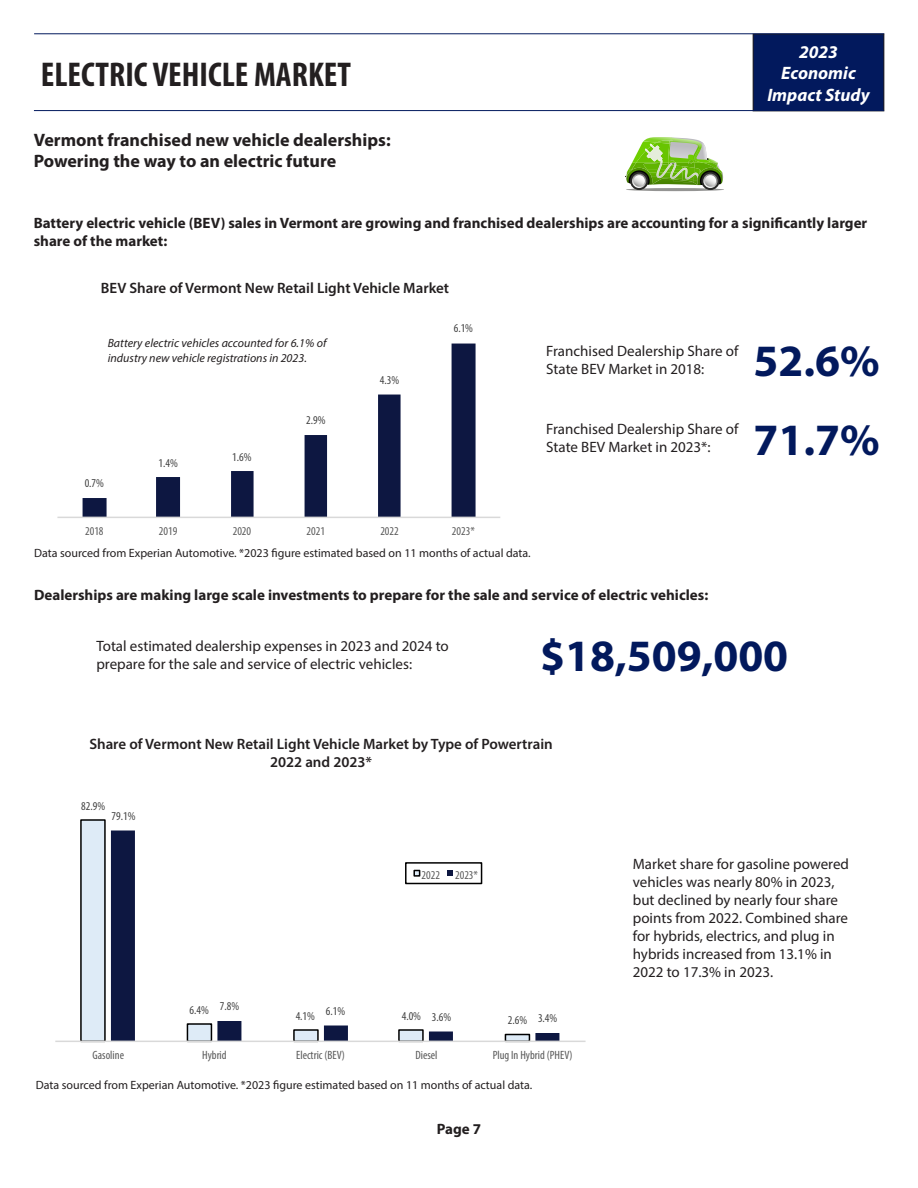
<style>
.page{position:relative;width:918px;height:1188px;background:#fff}
.page>*{position:absolute;margin:0;border:0;box-sizing:border-box;transform-origin:0 0}
.t1{font:700 45px "Myriad Pro";color:#02195d}
.t2{font:700 condensed 34.5px "Myriad Pro";color:#231f20}
.t3{font:700 18px/21.6px "Myriad Pro";color:#231f20}
.t4{font:italic 700 18px "Myriad Pro";color:#fff}
.Main_with_no_bullet{font:15px/18px "Myriad Pro";color:#231f20}
.t5{font:700 15px/18px "Myriad Pro";color:#231f20}
.t6{font:600 15px "Myriad Pro";color:#231f20}
.Data_Source{font:12px "Myriad Pro";color:#231f20}
.t7{font:condensed 12px "Myriad Pro";color:#595959}
.Data_Source-2{font:italic 12px/14.4px "Myriad Pro";color:#231f20}
.t8{font:condensed 12px "Myriad Pro";color:#404040}
</style>
<div class="page">
<svg style="left:79px;top:819px;width:56px;height:222px"></svg>
<svg style="left:111px;top:831px;width:448px;height:210px"></svg>
<hr style="left:55px;top:1041px;width:531px;height:1px;background:#d9d9d9">
<div style="left:405px;top:862px;width:77px;height:22px;border:2px solid #000"></div>
<div style="left:413px;top:870px;width:7px;height:7px;border:2px solid #000"></div>
<svg style="left:448px;top:870px;width:5px;height:6px"></svg>
<svg style="left:83px;top:344px;width:393px;height:173px"></svg>
<hr style="left:57px;top:517px;width:443px;height:1px;background:#d9d9d9">
<div style="left:753px;top:34px;width:131px;height:77px;background:#02195d"></div>
<div style="left:753px;top:34px;width:131px;height:77px;border:1px solid #231f20"></div>
<hr style="left:34px;top:33px;width:850px;height:1px;background:#02195d">
<hr style="left:34px;top:110px;width:850px;height:1px;background:#02195d">
<hr style="left:626px;top:188px;width:98px;height:3px;background:#949493;border-radius:50%">
<svg style="left:701px;top:172px;width:19px;height:18px"></svg>
<svg style="left:630px;top:172px;width:18px;height:18px"></svg>
<svg style="left:626px;top:137px;width:97px;height:51px"></svg>
<img style="left:672px;top:179px;width:21px;height:4px">
<p class="t2" style="left:41px;top:53px;width:312px">ELECTRIC VEHICLE MARKET</p>
<p class="t3" style="left:34px;top:128px;width:358px">Vermont franchised new vehicle dealerships:<br>Powering the way to an electric future</p>
<p class="t4" style="left:799px;top:40px;width:40px">2023</p>
<p class="t4" style="left:781px;top:61px;width:76px">Economic</p>
<p class="t4" style="left:767px;top:83px;width:104px">Impact Study</p>
<p class="t5" style="left:34px;top:214px;width:835px">Battery electric vehicle (BEV) sales in Vermont are growing and franchised dealerships are accounting for a significantly larger share of the market:</p>
<p class="t6" style="left:101px;top:279px;width:350px">BEV Share of Vermont New Retail Light Vehicle Market</p>
<p class="Data_Source-2" style="left:108px;top:336px;width:220px">Battery electric vehicles accounted for 6.1% of industry new vehicle registrations in 2023.</p>
<p class="t8" style="left:85px;top:476px;width:21px">0.7%</p>
<p class="t8" style="left:159px;top:455px;width:21px">1.4%</p>
<p class="t8" style="left:232px;top:450px;width:21px">1.6%</p>
<p class="t8" style="left:306px;top:413px;width:21px">2.9%</p>
<p class="t8" style="left:380px;top:373px;width:21px">4.3%</p>
<p class="t8" style="left:454px;top:321px;width:21px">6.1%</p>
<p class="t7" style="left:85px;top:524px;width:20px">2018</p>
<p class="t7" style="left:159px;top:524px;width:20px">2019</p>
<p class="t7" style="left:233px;top:524px;width:20px">2020</p>
<p class="t7" style="left:307px;top:524px;width:20px">2021</p>
<p class="t7" style="left:380px;top:524px;width:20px">2022</p>
<p class="t7" style="left:452px;top:524px;width:24px">2023*</p>
<p class="Data_Source" style="left:34px;top:546px;width:498px">Data sourced from Experian Automotive. *2023 figure estimated based on 11 months of actual data.</p>
<p class="Main_with_no_bullet" style="left:546px;top:342px;width:194px">Franchised Dealership Share of</p>
<p class="Main_with_no_bullet" style="left:546px;top:360px;width:160px">State BEV Market in 2018:</p>
<p class="t1" style="left:754px;top:332px;width:128px">52.6%</p>
<p class="Main_with_no_bullet" style="left:546px;top:420px;width:194px">Franchised Dealership Share of</p>
<p class="Main_with_no_bullet" style="left:546px;top:438px;width:166px">State BEV Market in 2023*:</p>
<p class="t1" style="left:754px;top:410px;width:128px">71.7%</p>
<p class="t5" style="left:34px;top:586px;width:676px">Dealerships are making large scale investments to prepare for the sale and service of electric vehicles:</p>
<p class="Main_with_no_bullet" style="left:96px;top:636px;width:354px">Total estimated dealership expenses in 2023 and 2024 to prepare for the sale and service of electric vehicles:</p>
<p class="t1" style="left:540px;top:626px;width:250px">$18,509,000</p>
<p class="t6" style="left:89px;top:734px;width:465px">Share of Vermont New Retail Light Vehicle Market by Type of Powertrain</p>
<p class="t6" style="left:270px;top:752px;width:104px">2022 and 2023*</p>
<p class="t8" style="left:81px;top:799px;width:25px">82.9%</p>
<p class="t8" style="left:111px;top:809px;width:25px">79.1%</p>
<p class="t8" style="left:190px;top:1002px;width:21px">6.4%</p>
<p class="t8" style="left:220px;top:999px;width:21px">7.8%</p>
<p class="t7" style="left:422px;top:868px;width:20px">2022</p>
<p class="t7" style="left:455px;top:868px;width:24px">2023*</p>
<p class="t8" style="left:326px;top:1003px;width:21px">6.1%</p>
<p class="t8" style="left:296px;top:1009px;width:21px">4.1%</p>
<p class="t8" style="left:402px;top:1009px;width:21px">4.0%</p>
<p class="t8" style="left:508px;top:1013px;width:21px">2.6%</p>
<p class="t8" style="left:432px;top:1010px;width:21px">3.6%</p>
<p class="t8" style="left:538px;top:1011px;width:21px">3.4%</p>
<p class="t7" style="left:93px;top:1048px;width:33px">Gasoline</p>
<p class="t7" style="left:202px;top:1048px;width:26px">Hybrid</p>
<p class="t7" style="left:296px;top:1048px;width:50px">Electric (BEV)</p>
<p class="t7" style="left:416px;top:1048px;width:24px">Diesel</p>
<p class="t7" style="left:493px;top:1048px;width:81px">Plug In Hybrid (PHEV)</p>
<p class="Data_Source" style="left:36px;top:1078px;width:498px">Data sourced from Experian Automotive. *2023 figure estimated based on 11 months of actual data.</p>
<p class="t5" style="left:437px;top:1119px;width:46px">Page 7</p>
<p class="Main_with_no_bullet" style="left:633px;top:854px;width:218px">Market share for gasoline powered vehicles was nearly 80% in 2023, but declined by nearly four share points from 2022. Combined share for hybrids, electrics, and plug in hybrids increased from 13.1% in<br>2022 to 17.3% in 2023.</p>
</div>
